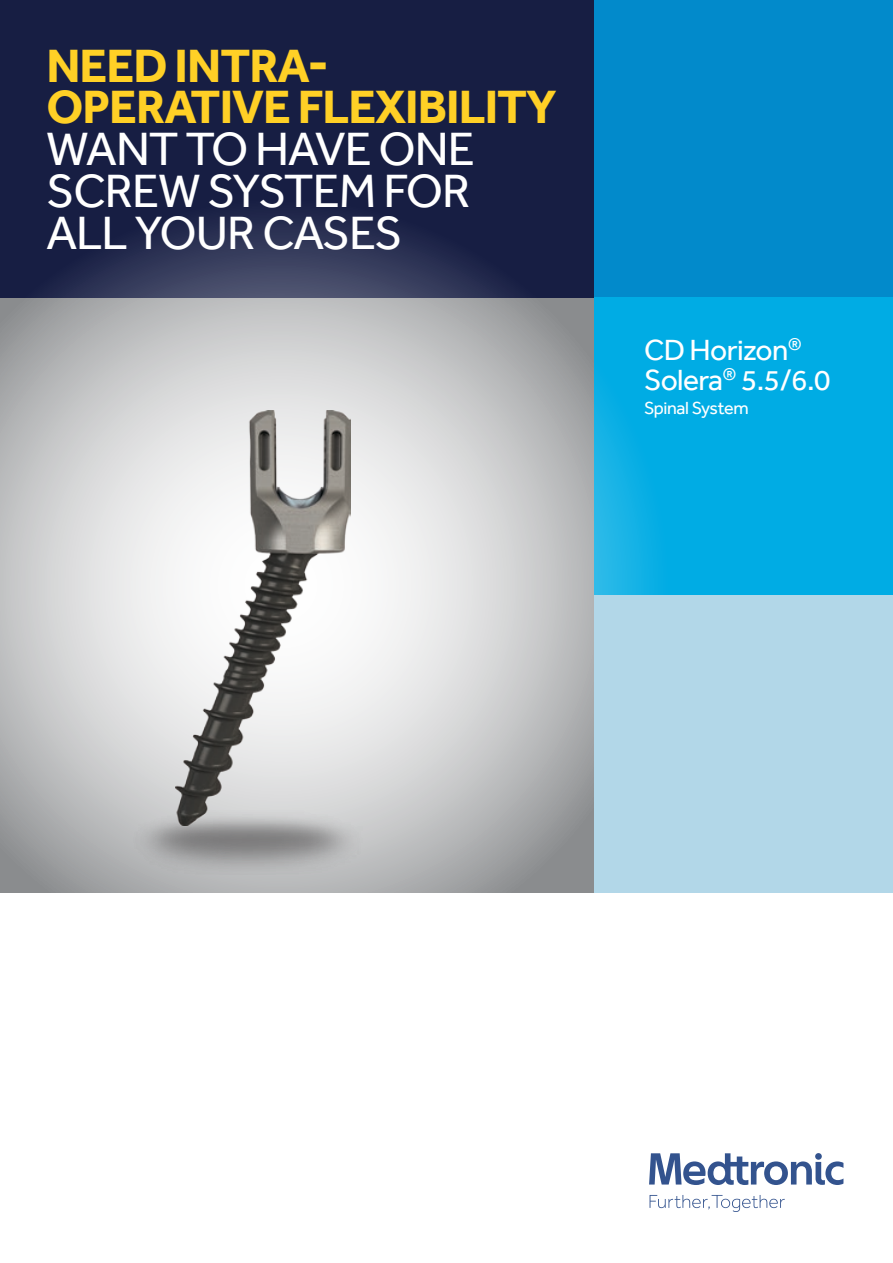
<style>
.page{position:relative;width:893px;height:1263px;background:#fff}
.page>*{position:absolute;margin:0;border:0;box-sizing:border-box;transform-origin:0 0}
.t1{font:48px/41.7px "Effra";letter-spacing:-.02em;color:#fff;text-align:justify}
.t2{font:700 48px/41.7px "Effra";letter-spacing:-.02em;color:#ffd026}
.t3{font:30px/30px "Effra";letter-spacing:-.02em;color:#fff}
.t4{font:18px "Effra";letter-spacing:-.02em;color:#fff}
</style>
<div class="page">
<div style="left:0;top:0;width:595px;height:297px;background:#171e43"></div>
<div style="left:595px;top:0;width:298px;height:297px;background:#028acb"></div>
<svg style="left:649px;top:1153px;width:194px;height:59px"></svg>
<div style="left:595px;top:297px;width:298px;height:298px;background:#00ace4"></div>
<svg style="left:0;top:184px;width:681px;height:709px"></svg>
<div style="left:595px;top:595px;width:298px;height:297px;background:#b2d7e8"></div>
<p class="t2" style="left:46px;top:44px;width:512px">NEED INTRA-<br>OPERATIVE FLEXIBILITY</p>
<p class="t1" style="left:46px;top:128px;width:430px">WANT TO HAVE ONE SCREW SYSTEM FOR ALL YOUR CASES</p>
<p class="t3" style="left:644px;top:335px;width:188px">CD Horizon<sup>®<br></sup>Solera<sup>®</sup> 5.5/6.0</p>
<p class="t4" style="left:644px;top:398px;width:106px">Spinal System</p>
</div>
